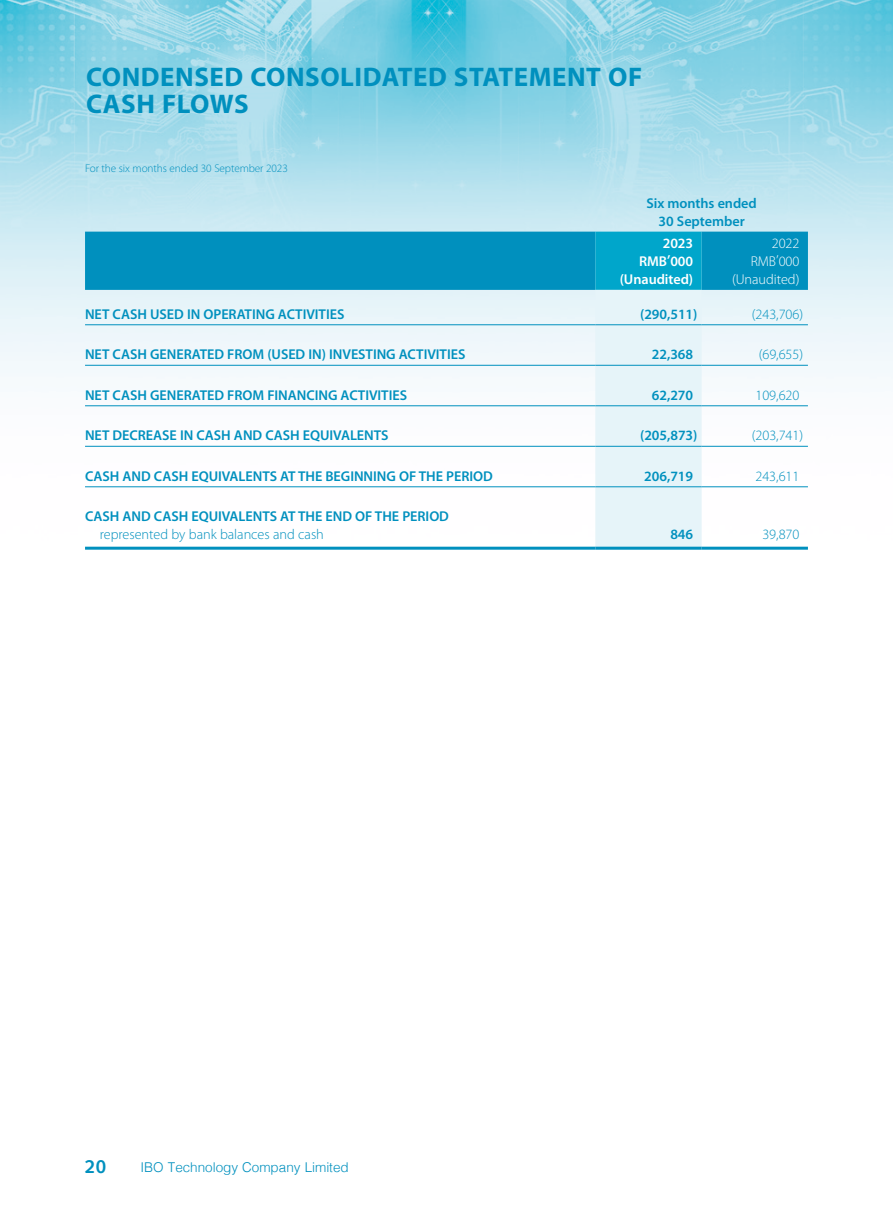
<style>
.page{position:relative;width:893px;height:1212px;background:#fff}
.page>*{position:absolute;margin:0;border:0;box-sizing:border-box;transform-origin:0 0}
.t1{font:700 27px/27px "Myriad Pro";letter-spacing:.02em;color:#0090be}
.t2{font:700 18.75px "Syntax LT Std";color:#0090be}
.Body_Text{font:600 14.25px "Myriad Pro";letter-spacing:-.005em;color:#0090be}
.Body_Text-2{font:300 14.25px "Myriad Pro";letter-spacing:-.005em;color:#0090be}
.Body_Text-3{font:600 14.25px "Myriad Pro";letter-spacing:-.005em;color:#fff}
.Body_Text-4{font:300 14.25px "Myriad Pro";letter-spacing:-.005em;color:#fff}
.t3{font:300 13.5px "Helvetica";color:#0090be}
.t4{font:300 11.25px "Myriad Pro";letter-spacing:-.01em;color:#0090be}
</style>
<div class="page">
<img style="left:0;top:0;width:893px;height:378px">
<svg style="left:85px;top:232px;width:723px;height:315px"></svg>
<hr style="left:85px;top:324px;width:510px;height:1px;background:#0090be">
<hr style="left:595px;top:324px;width:107px;height:1px;background:#0090be">
<hr style="left:702px;top:324px;width:106px;height:1px;background:#0090be">
<hr style="left:85px;top:365px;width:510px;height:1px;background:#0090be">
<hr style="left:595px;top:365px;width:107px;height:1px;background:#0090be">
<hr style="left:702px;top:365px;width:106px;height:1px;background:#0090be">
<hr style="left:85px;top:405px;width:510px;height:1px;background:#0090be">
<hr style="left:595px;top:405px;width:107px;height:1px;background:#0090be">
<hr style="left:702px;top:405px;width:106px;height:1px;background:#0090be">
<hr style="left:85px;top:446px;width:510px;height:1px;background:#0090be">
<hr style="left:595px;top:446px;width:107px;height:1px;background:#0090be">
<hr style="left:702px;top:446px;width:106px;height:1px;background:#0090be">
<hr style="left:85px;top:486px;width:510px;height:1px;background:#0090be">
<hr style="left:595px;top:486px;width:107px;height:1px;background:#0090be">
<hr style="left:702px;top:486px;width:106px;height:1px;background:#0090be">
<hr style="left:85px;top:547px;width:510px;height:3px;background:#0090be">
<hr style="left:595px;top:547px;width:107px;height:3px;background:#0090be">
<hr style="left:702px;top:547px;width:106px;height:3px;background:#0090be">
<h1 class="t1" style="left:86px;top:63px;width:558px">CONDENSED CONSOLIDATED STATEMENT OF<br>CASH FLOWS</h1>
<p class="t4" style="left:85px;top:162px;width:204px">For the six months ended 30 September 2023</p>
<p class="Body_Text" style="left:646px;top:194px;width:112px">Six months ended</p>
<p class="Body_Text" style="left:659px;top:212px;width:88px">30 September</p>
<p class="Body_Text-3" style="left:663px;top:234px;width:32px">2023</p>
<p class="Body_Text-4" style="left:772px;top:235px;width:29px">2022</p>
<p class="Body_Text-3" style="left:639px;top:252px;width:56px">RMB’000</p>
<p class="Body_Text-4" style="left:751px;top:253px;width:50px">RMB’000</p>
<p class="Body_Text-3" style="left:620px;top:270px;width:75px">(Unaudited)</p>
<p class="Body_Text-4" style="left:732px;top:271px;width:69px">(Unaudited)</p>
<p class="Body_Text" style="left:85px;top:305px;width:261px">NET CASH USED IN OPERATING ACTIVITIES</p>
<p class="Body_Text" style="left:640px;top:305px;width:59px">(290,511)</p>
<p class="Body_Text-2" style="left:752px;top:306px;width:53px">(243,706)</p>
<p class="Body_Text" style="left:85px;top:346px;width:382px">NET CASH GENERATED FROM (USED IN) INVESTING ACTIVITIES</p>
<p class="Body_Text" style="left:652px;top:346px;width:43px">22,368</p>
<p class="Body_Text-2" style="left:759px;top:346px;width:46px">(69,655)</p>
<p class="Body_Text" style="left:85px;top:386px;width:324px">NET CASH GENERATED FROM FINANCING ACTIVITIES</p>
<p class="Body_Text" style="left:652px;top:386px;width:43px">62,270</p>
<p class="Body_Text-2" style="left:755px;top:387px;width:45px">109,620</p>
<p class="Body_Text" style="left:85px;top:427px;width:305px">NET DECREASE IN CASH AND CASH EQUIVALENTS</p>
<p class="Body_Text" style="left:640px;top:427px;width:59px">(205,873)</p>
<p class="Body_Text-2" style="left:752px;top:427px;width:53px">(203,741)</p>
<p class="Body_Text" style="left:85px;top:467px;width:409px">CASH AND CASH EQUIVALENTS AT THE BEGINNING OF THE PERIOD</p>
<p class="Body_Text" style="left:644px;top:467px;width:50px">206,719</p>
<p class="Body_Text-2" style="left:755px;top:468px;width:45px">243,611</p>
<p class="Body_Text" style="left:85px;top:508px;width:365px">CASH AND CASH EQUIVALENTS AT THE END OF THE PERIOD</p>
<p class="Body_Text-2" style="left:100px;top:526px;width:226px">represented by bank balances and cash</p>
<p class="Body_Text" style="left:670px;top:526px;width:24px">846</p>
<p class="Body_Text-2" style="left:762px;top:526px;width:39px">39,870</p>
<h2 class="t2" style="left:85px;top:1155px;width:23px">20</h2>
<p class="t3" style="left:141px;top:1155px;width:210px">IBO Technology Company Limited</p>
</div>
